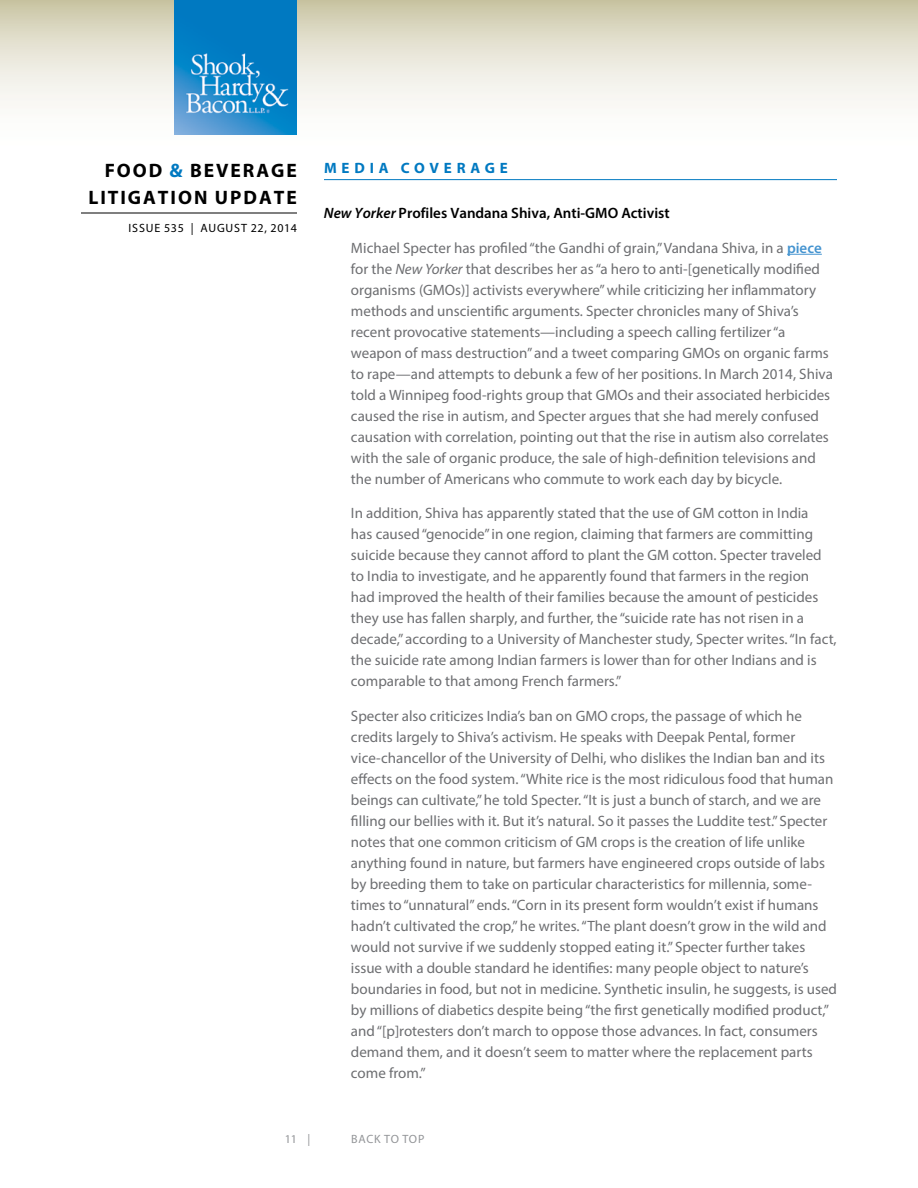
<style>
.page{position:relative;width:918px;height:1188px;background:#fff}
.page>*{position:absolute;margin:0;border:0;box-sizing:border-box;transform-origin:0 0}
.t1{font:700 19.5px/27px "Myriad Pro";letter-spacing:.1em;color:#000}
.t2{font:15px/21px "Myriad Pro";color:#6d6e71}
.t3{font:600 15px "Myriad Pro";color:#000}
.t4{font:700 15px "Myriad Pro";letter-spacing:.32em;color:#0079c1}
.t5{font:12px "Myriad Pro";letter-spacing:.05em;color:#000}
.t6{font:12px "Myriad Pro";color:#939598}
.s1{color:#0079c1}
.s2{font-style:italic}
.s3{font-weight:600;color:#4594d0}
</style>
<div class="page">
<svg style="left:0;top:0;width:918px;height:135px"></svg>
<hr style="left:81px;top:213px;width:216px;height:1px;background:#000">
<img style="left:175px;top:0;width:122px;height:135px">
<hr style="left:324px;top:179px;width:513px;height:1px;background:#0079c1">
<hr style="left:787px;top:254px;width:35px;height:1px;background:#4594d0">
<h1 class="t1" style="left:88px;top:156px;width:210px;text-indent:16px">FOOD <span class="s1">&amp;</span> BEVERAGE<br>LITIGATION UPDATE</h1>
<p class="t5" style="left:129px;top:221px;width:170px">Issue 535 | AUGUST 22, 2014</p>
<p class="t4" style="left:324px;top:158px;width:185px">MEDIA COVERAGE</p>
<p class="t3" style="left:324px;top:204px;width:347px"><span class="s2">New Yorker</span> Profiles Vandana Shiva, Anti-GMO Activist</p>
<p class="t2" style="left:351px;top:237px;width:483px">Michael Specter has profiled “the Gandhi of grain,” Vandana Shiva, in a <span class="s3">piece </span>for the <span class="s2">New Yorker</span> that describes her as “a hero to anti-[genetically modified organisms (GMOs)] activists everywhere” while criticizing her inflammatory methods and unscientific arguments. Specter chronicles many of Shiva’s recent provocative statements—including a speech calling fertilizer “a weapon of mass destruction” and a tweet comparing GMOs on organic farms to rape—and attempts to debunk a few of her positions. In March 2014, Shiva told a Winnipeg food-rights group that GMOs and their associated herbicides caused the rise in autism, and Specter argues that she had merely confused causation with correlation, pointing out that the rise in autism also correlates with the sale of organic produce, the sale of high-definition televisions and the number of Americans who commute to work each day by bicycle.</p>
<p class="t2" style="left:351px;top:502px;width:487px">In addition, Shiva has apparently stated that the use of GM cotton in India<br>has caused “genocide” in one region, claiming that farmers are committing suicide because they cannot afford to plant the GM cotton. Specter traveled to India to investigate, and he apparently found that farmers in the region had improved the health of their families because the amount of pesticides they use has fallen sharply, and further, the “suicide rate has not risen in a decade,” according to a University of Manchester study, Specter writes. “In fact, the suicide rate among Indian farmers is lower than for other Indians and is comparable to that among French farmers.”</p>
<p class="t2" style="left:351px;top:705px;width:488px">Specter also criticizes India’s ban on GMO crops, the passage of which he credits largely to Shiva’s activism. He speaks with Deepak Pental, former vice-chancellor of the University of Delhi, who dislikes the Indian ban and its effects on the food system. “White rice is the most ridiculous food that human beings can cultivate,” he told Specter. “It is just a bunch of starch, and we are filling our bellies with it. But it’s natural. So it passes the Luddite test.” Specter notes that one common criticism of GM crops is the creation of life unlike anything found in nature, but farmers have engineered crops outside of labs by breeding them to take on particular characteristics for millennia, some&shy;times to “unnatural” ends. “Corn in its present form wouldn’t exist if humans hadn’t cultivated the crop,” he writes. “The plant doesn’t grow in the wild and would not survive if we suddenly stopped eating it.” Specter further takes issue with a double standard he identifies: many people object to nature’s boundaries in food, but not in medicine. Synthetic insulin, he suggests, is used by millions of diabetics despite being “the first genetically modified product,” and “[p]rotesters don’t march to oppose those advances. In fact, consumers demand them, and it doesn’t seem to matter where the replacement parts come from.”</p>
<p class="t6" style="left:285px;top:1132px;width:27px">11 |</p>
<p class="t6" style="left:351px;top:1132px;width:9px">bac</p>
<p class="t6" style="left:374px;top:1132px;width:37px">k to top</p>
</div>
